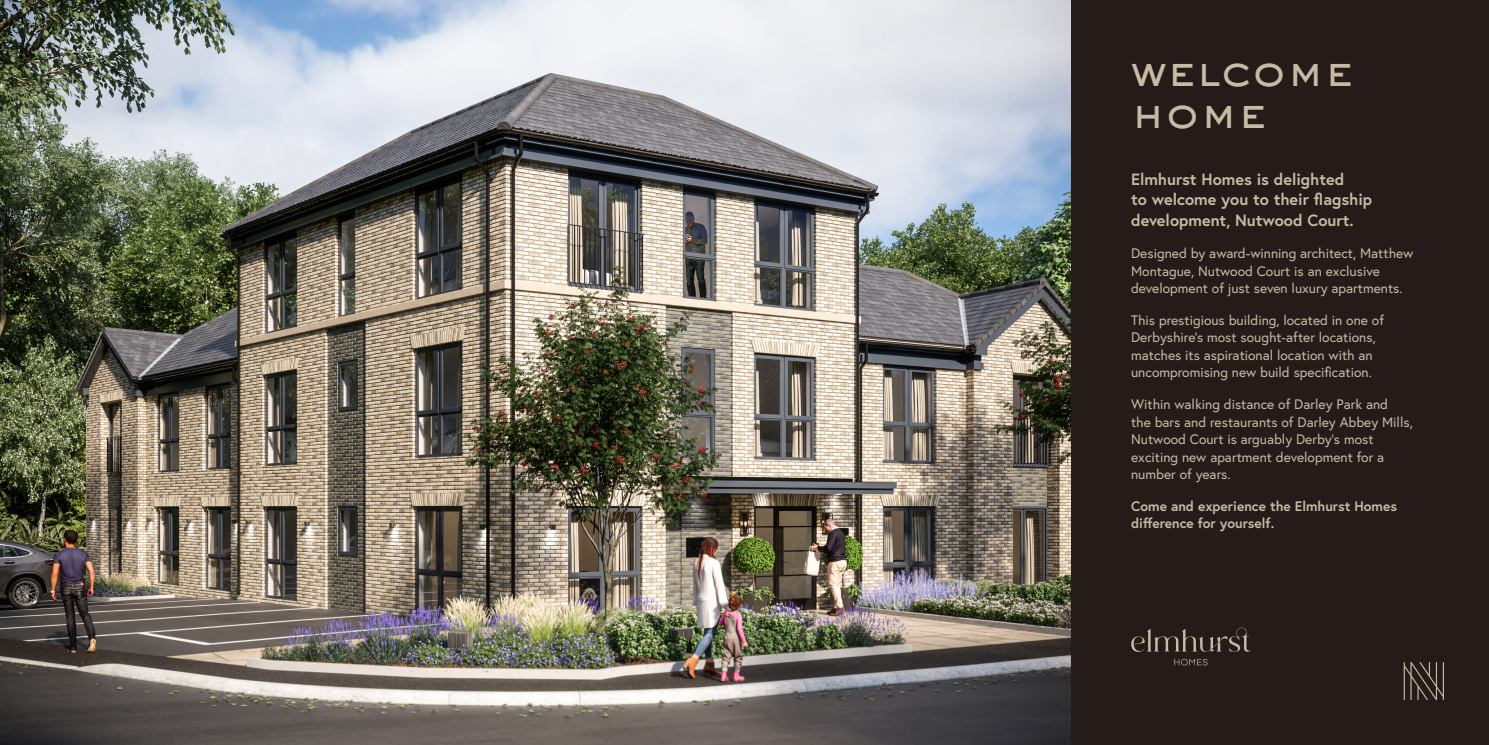
<style>
.page{position:relative;width:1489px;height:745px;background:#fff}
.page>*{position:absolute;margin:0;border:0;box-sizing:border-box;transform-origin:0 0}
.t1{font:500 42.5px "Sackers Gothic Std";color:#c7bba6}
.t2{font:700 16.25px/20.5px "Europa";color:#c7bba6}
.t3{font:13.75px/17.5px "Europa";color:#c7bba6}
.t4{font:700 13.75px/17.5px "Europa";color:#c7bba6}
</style>
<div class="page">
<img style="left:0;top:0;width:1071px;height:744px">
<div style="left:1071px;top:0;width:417px;height:744px;background:#251b18"></div>
<svg style="left:1403px;top:662px;width:40px;height:37px"></svg>
<svg style="left:1131px;top:627px;width:119px;height:25px"></svg>
<svg style="left:1174px;top:658px;width:33px;height:7px"></svg>
<p class="t1" style="left:1131px;top:42px;width:223px">welcome</p>
<p class="t1" style="left:1131px;top:84px;width:137px">home</p>
<p class="t2" style="left:1131px;top:169px;width:242px">Elmhurst Homes is delighted<br>to welcome you to their flagship development, Nutwood Court.</p>
<p class="t3" style="left:1131px;top:244px;width:284px">Designed by award-winning architect, Matthew<br>Montague, Nutwood Court is an exclusive development of just seven luxury apartments.</p>
<p class="t3" style="left:1131px;top:311px;width:254px">This prestigious building, located in one of Derbyshire’s most sought-after locations, matches its aspirational location with an uncompromising new build specification.</p>
<p class="t3" style="left:1131px;top:395px;width:283px">Within walking distance of Darley Park and<br>the bars and restaurants of Darley Abbey Mills, Nutwood Court is arguably Derby’s most exciting new apartment development for a number of years.</p>
<p class="t4" style="left:1131px;top:496px;width:267px">Come and experience the Elmhurst Homes difference for yourself.</p>
</div>
